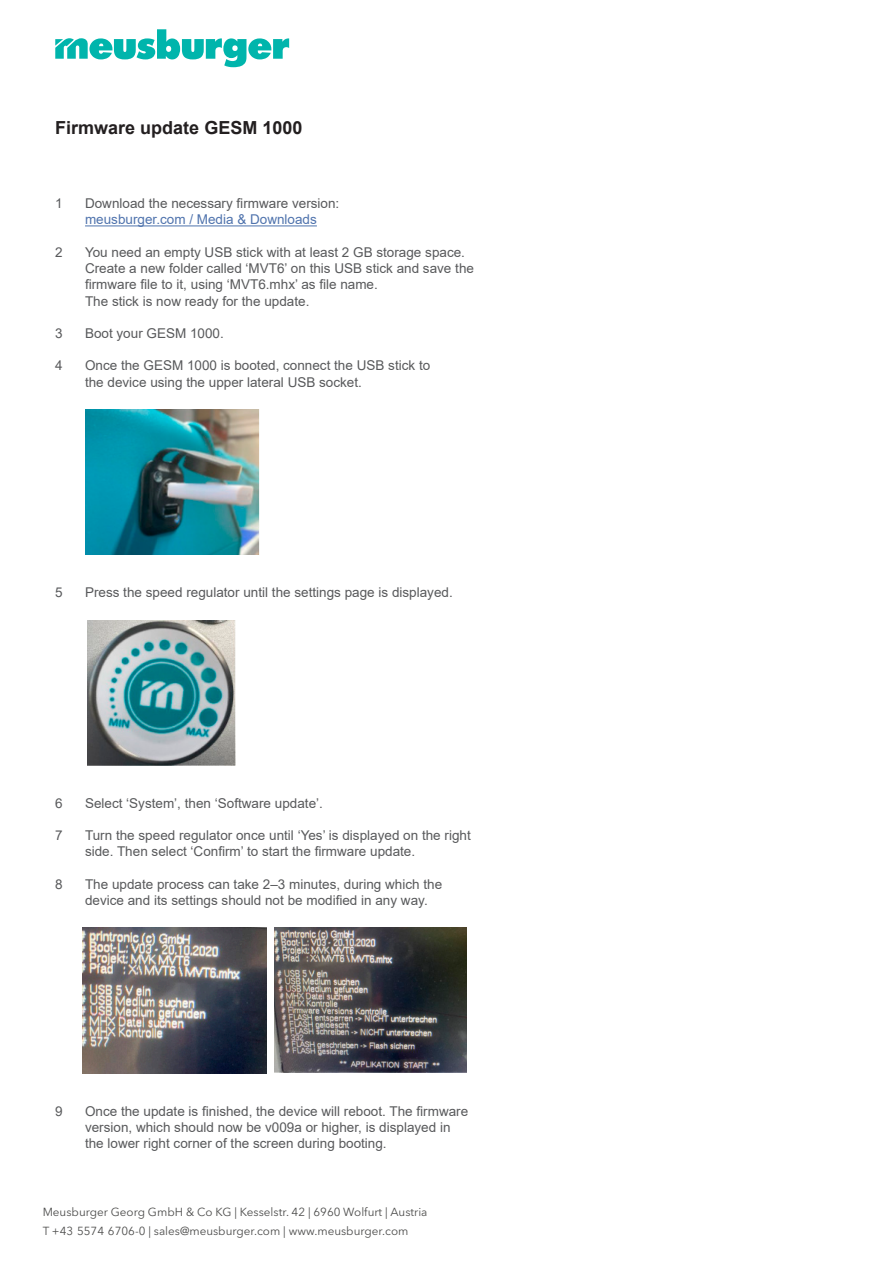
<style>
.page{position:relative;width:893px;height:1263px;background:#fff}
.page>*{position:absolute;margin:0;border:0;box-sizing:border-box;transform-origin:0 0}
.HEADLINE{font:700 18px "Arial";color:#231f20}
.LAUFTEXT{font:13.5px/16.2px "Arial";color:#58595b}
.t1{font:11.7px/18.6px "Avenir Next W1 G";color:#4e4e4d}
.s1{color:#4f73ad}
</style>
<div class="page">
<svg style="left:55px;top:29px;width:234px;height:38px"></svg>
<img style="left:86px;top:409px;width:174px;height:146px">
<img style="left:88px;top:620px;width:147px;height:145px">
<img style="left:82px;top:928px;width:185px;height:145px">
<img style="left:274px;top:928px;width:193px;height:144px">
<hr style="left:85px;top:225px;width:232px;height:1px;background:#4f73ad">
<p class="HEADLINE" style="left:55px;top:115px;width:249px">Firmware update GESM 1000</p>
<p class="LAUFTEXT" style="left:55px;top:195px;width:9px">1</p>
<p class="LAUFTEXT" style="left:85px;top:195px;width:256px">Download the necessary firmware version: <span class="s1">meusburger.com / Media &amp; Downloads</span></p>
<p class="LAUFTEXT" style="left:55px;top:244px;width:9px">2</p>
<p class="LAUFTEXT" style="left:85px;top:244px;width:390px">You need an empty USB stick with at least 2 GB storage space.<br>Create a new folder called ‘MVT6’ on this USB stick and save the firmware file to it, using ‘MVT6.mhx’ as file name.<br>The stick is now ready for the update.</p>
<p class="LAUFTEXT" style="left:55px;top:325px;width:9px">3</p>
<p class="LAUFTEXT" style="left:85px;top:325px;width:140px">Boot your GESM 1000.</p>
<p class="LAUFTEXT" style="left:55px;top:357px;width:9px">4</p>
<p class="LAUFTEXT" style="left:85px;top:357px;width:347px">Once the GESM 1000 is booted, connect the USB stick to the device using the upper lateral USB socket.</p>
<p class="LAUFTEXT" style="left:55px;top:584px;width:9px">5</p>
<p class="LAUFTEXT" style="left:85px;top:584px;width:369px">Press the speed regulator until the settings page is displayed.</p>
<p class="LAUFTEXT" style="left:55px;top:795px;width:9px">6</p>
<p class="LAUFTEXT" style="left:85px;top:795px;width:239px">Select ‘System’, then ‘Software update’.</p>
<p class="LAUFTEXT" style="left:55px;top:827px;width:9px">7</p>
<p class="LAUFTEXT" style="left:85px;top:827px;width:387px">Turn the speed regulator once until ‘Yes’ is displayed on the right side. Then select ‘Confirm’ to start the firmware update.</p>
<p class="LAUFTEXT" style="left:55px;top:876px;width:9px">8</p>
<p class="LAUFTEXT" style="left:85px;top:876px;width:359px">The update process can take 2–3 minutes, during which the device and its settings should not be modified in any way.</p>
<p class="LAUFTEXT" style="left:55px;top:1103px;width:9px">9</p>
<p class="LAUFTEXT" style="left:85px;top:1103px;width:385px">Once the update is finished, the device will reboot. The firmware version, which should now be v009a or higher, is displayed in the lower right corner of the screen during booting.</p>
<p class="t1" style="left:43px;top:1203px;width:386px">Meusburger Georg GmbH &amp; Co KG | Kesselstr. 42 | 6960 Wolfurt | Austria<br>T +43 5574 6706-0 | sales@meusburger.com | www.meusburger.com</p>
</div>
